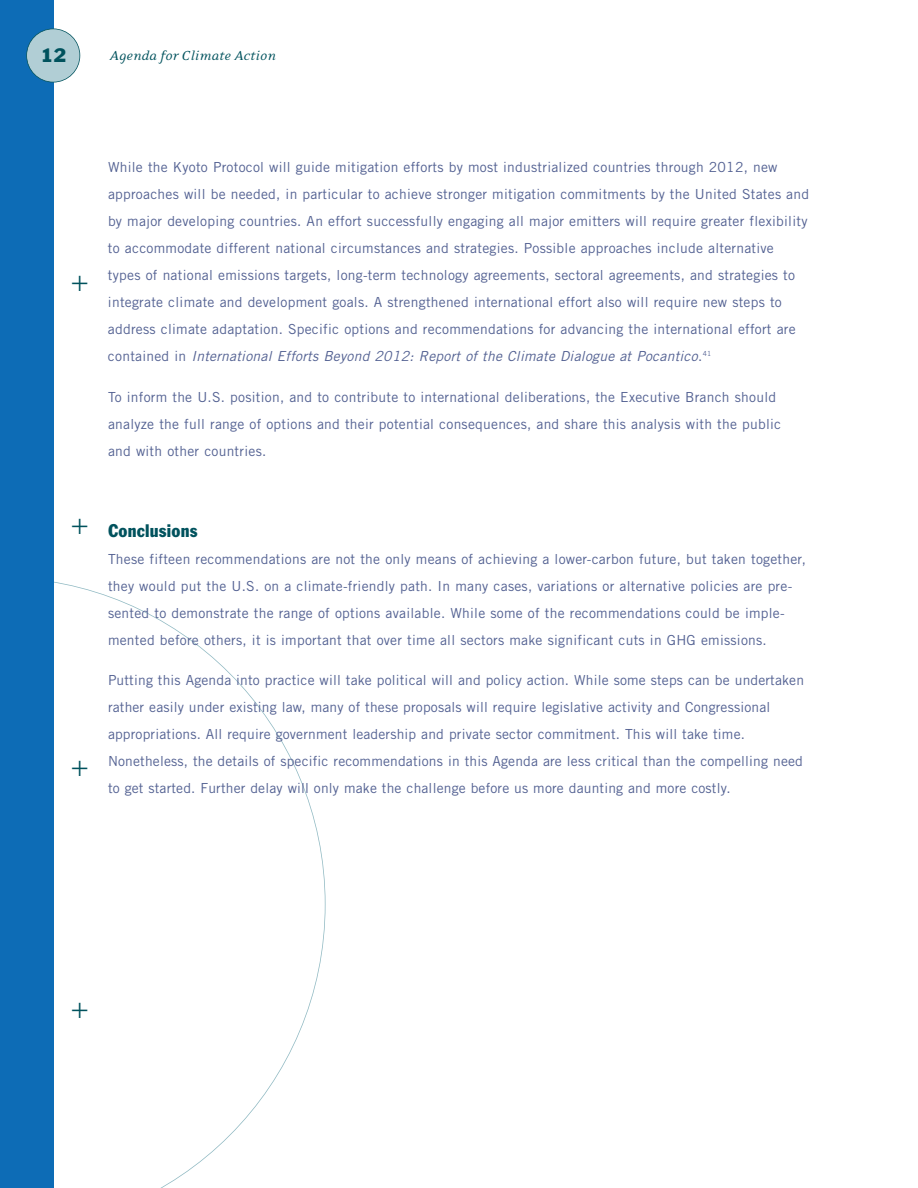
<style>
.page{position:relative;width:918px;height:1188px;background:#fff}
.page>*{position:absolute;margin:0;border:0;box-sizing:border-box;transform-origin:0 0}
.t1{font:300 30px "Akzidenz Grotesk";color:#00525d}
.t2{font:condensed 18px "Franklin Gothic BT";letter-spacing:.01em;color:#00525d}
.t3{font:18px "Franklin Gothic BT";color:#00525d}
.t4{font:italic 15px "Eidetic Serif";color:#00525d}
.t5{font:13.8px/27px "Trade Gothic LT Std";letter-spacing:.02em;color:#536192}
.s1{font-style:italic}
</style>
<div class="page">
<svg style="left:54px;top:581px;width:272px;height:607px"></svg>
<div style="left:0;top:0;width:54px;height:1188px;background:#0d6cb6"></div>
<div style="left:27px;top:29px;width:53px;height:53px;background:#b1ced5;border-radius:50%"></div>
<div style="left:26px;top:28px;width:54px;height:54px;border:2px solid #00525d;border-radius:50%"></div>
<h2 class="t3" style="left:41px;top:48px;width:27px">12</h2>
<p class="t4" style="left:110px;top:51px;width:168px">Agenda for Climate Action</p>
<h1 class="t1" style="left:71px;top:270px;width:19px">+</h1>
<p class="t5" style="left:108px;top:155px;width:703px">While the Kyoto Protocol will guide mitigation efforts by most industrialized countries through 2012, new approaches will be needed, in particular to achieve stronger mitigation commitments by the United States and by major developing countries. An effort successfully engaging all major emitters will require greater flexibility to accommodate different national circumstances and strategies. Possible approaches include alternative types of national emissions targets, long-term technology agreements, sectoral agreements, and strategies to integrate climate and development goals. A strengthened international effort also will require new steps to address climate adaptation. Specific options and recommendations for advancing the international effort are contained in <span class="s1">International Efforts Beyond 2012: Report of the Climate Dialogue at Pocantico</span>.<sup>41</sup></p>
<p class="t5" style="left:108px;top:384px;width:675px">To inform the U.S. position, and to contribute to international deliberations, the Executive Branch should analyze the full range of options and their potential consequences, and share this analysis with the public and with other countries.</p>
<h1 class="t1" style="left:71px;top:512px;width:19px">+</h1>
<h1 class="t1" style="left:71px;top:755px;width:19px">+</h1>
<h2 class="t2" style="left:108px;top:524px;width:91px">Conclusions</h2>
<p class="t5" style="left:108px;top:546px;width:699px">These fifteen recommendations are not the only means of achieving a lower-carbon future, but taken together, they would put the U.S. on a climate-friendly path. In many cases, variations or alternative policies are pre&shy;sented to demonstrate the range of options available. While some of the recommendations could be imple&shy;mented before others, it is important that over time all sectors make significant cuts in GHG emissions.</p>
<p class="t5" style="left:108px;top:668px;width:698px">Putting this Agenda into practice will take political will and policy action. While some steps can be undertaken rather easily under existing law, many of these proposals will require legislative activity and Congressional appropriations. All require government leadership and private sector commitment. This will take time.<br>Nonetheless, the details of specific recommendations in this Agenda are less critical than the compelling need to get started. Further delay will only make the challenge before us more daunting and more costly.</p>
<h1 class="t1" style="left:71px;top:997px;width:19px">+</h1>
</div>
